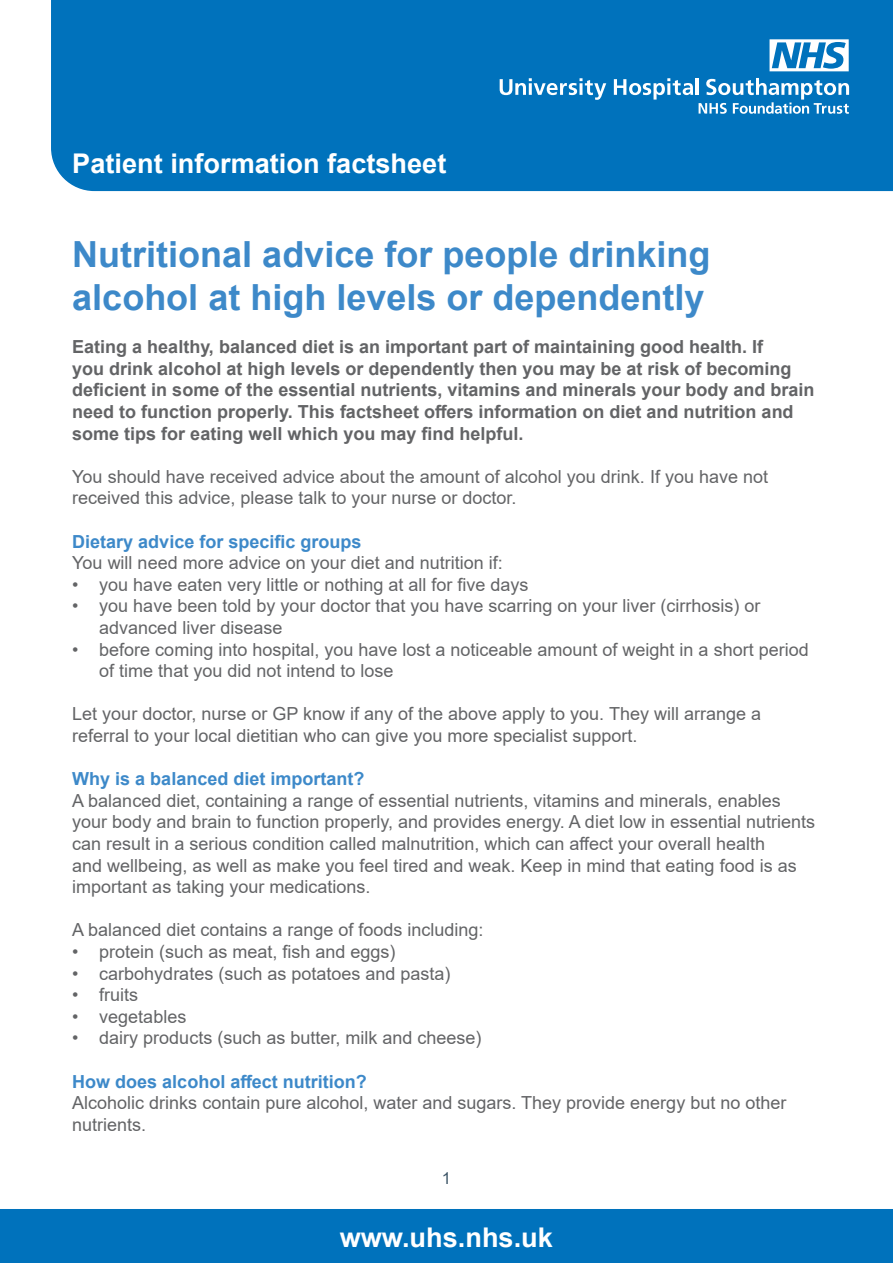
<style>
.page{position:relative;width:893px;height:1263px;background:#fff}
.page>*{position:absolute;margin:0;border:0;box-sizing:border-box;transform-origin:0 0}
.t1{font:700 36px/43.2px "Arial";color:#3d89c9}
.t2{font:700 27.15px "Arial";color:#fff}
.t3{font:18px/21.6px "Arial";color:#636466}
.t4{font:700 18px/21.6px "Arial";color:#636466}
.t5{font:700 18px "Arial";color:#3d89c9}
.t6{font:16.5px "Arial";color:#3d5567}
</style>
<div class="page">
<div style="left:51px;top:0;width:842px;height:192px;background:#0072bc"></div>
<div style="left:0;top:1209px;width:893px;height:54px;background:#0072bc"></div>
<svg style="left:500px;top:78px;width:106px;height:22px"></svg>
<svg style="left:614px;top:78px;width:79px;height:22px"></svg>
<hr style="left:696px;top:78px;width:3px;height:17px;background:#fff">
<svg style="left:699px;top:78px;width:150px;height:36px"></svg>
<svg style="left:769px;top:39px;width:80px;height:32px"></svg>
<h2 class="t2" style="left:72px;top:144px;width:376px">Patient information factsheet</h2>
<h1 class="t1" style="left:72px;top:233px;width:640px">Nutritional advice for people drinking alcohol at high levels or dependently</h1>
<p class="t4" style="left:72px;top:336px;width:744px">Eating a healthy, balanced diet is an important part of maintaining good health. If<br>you drink alcohol at high levels or dependently then you may be at risk of becoming deficient in some of the essential nutrients, vitamins and minerals your body and brain need to function properly. This factsheet offers information on diet and nutrition and some tips for eating well which you may find helpful.</p>
<p class="t3" style="left:72px;top:466px;width:697px">You should have received advice about the amount of alcohol you drink. If you have not received this advice, please talk to your nurse or doctor.</p>
<p class="t5" style="left:72px;top:529px;width:291px">Dietary advice for specific groups</p>
<p class="t3" style="left:72px;top:552px;width:432px">You will need more advice on your diet and nutrition if:</p>
<p class="t3" style="left:72px;top:574px;width:458px">• you have eaten very little or nothing at all for five days</p>
<p class="t3" style="left:99px;top:595px;width:663px;text-indent:-27px">• you have been told by your doctor that you have scarring on your liver (cirrhosis) or advanced liver disease</p>
<p class="t3" style="left:99px;top:638px;width:711px;text-indent:-27px">• before coming into hospital, you have lost a noticeable amount of weight in a short period of time that you did not intend to lose</p>
<p class="t3" style="left:72px;top:703px;width:690px">Let your doctor, nurse or GP know if any of the above apply to you. They will arrange a referral to your local dietitian who can give you more specialist support.</p>
<p class="t5" style="left:72px;top:766px;width:294px">Why is a balanced diet important?</p>
<p class="t3" style="left:72px;top:790px;width:744px">A balanced diet, containing a range of essential nutrients, vitamins and minerals, enables your body and brain to function properly, and provides energy. A diet low in essential nutrients can result in a serious condition called malnutrition, which can affect your overall health<br>and wellbeing, as well as make you feel tired and weak. Keep in mind that eating food is as important as taking your medications.</p>
<p class="t3" style="left:72px;top:919px;width:413px">A balanced diet contains a range of foods including:</p>
<p class="t3" style="left:72px;top:941px;width:325px">• protein (such as meat, fish and eggs)</p>
<p class="t3" style="left:72px;top:962px;width:380px">• carbohydrates (such as potatoes and pasta)</p>
<p class="t3" style="left:72px;top:984px;width:68px">• fruits</p>
<p class="t3" style="left:72px;top:1006px;width:116px">• vegetables</p>
<p class="t3" style="left:72px;top:1027px;width:411px">• dairy products (such as butter, milk and cheese)</p>
<p class="t5" style="left:72px;top:1069px;width:296px">How does alcohol affect nutrition?</p>
<p class="t3" style="left:72px;top:1092px;width:716px">Alcoholic drinks contain pure alcohol, water and sugars. They provide energy but no other nutrients.</p>
<p class="t6" style="left:442px;top:1166px;width:11px">1</p>
<h2 class="t2" style="left:340px;top:1218px;width:215px">www.uhs.nhs.uk</h2>
</div>
